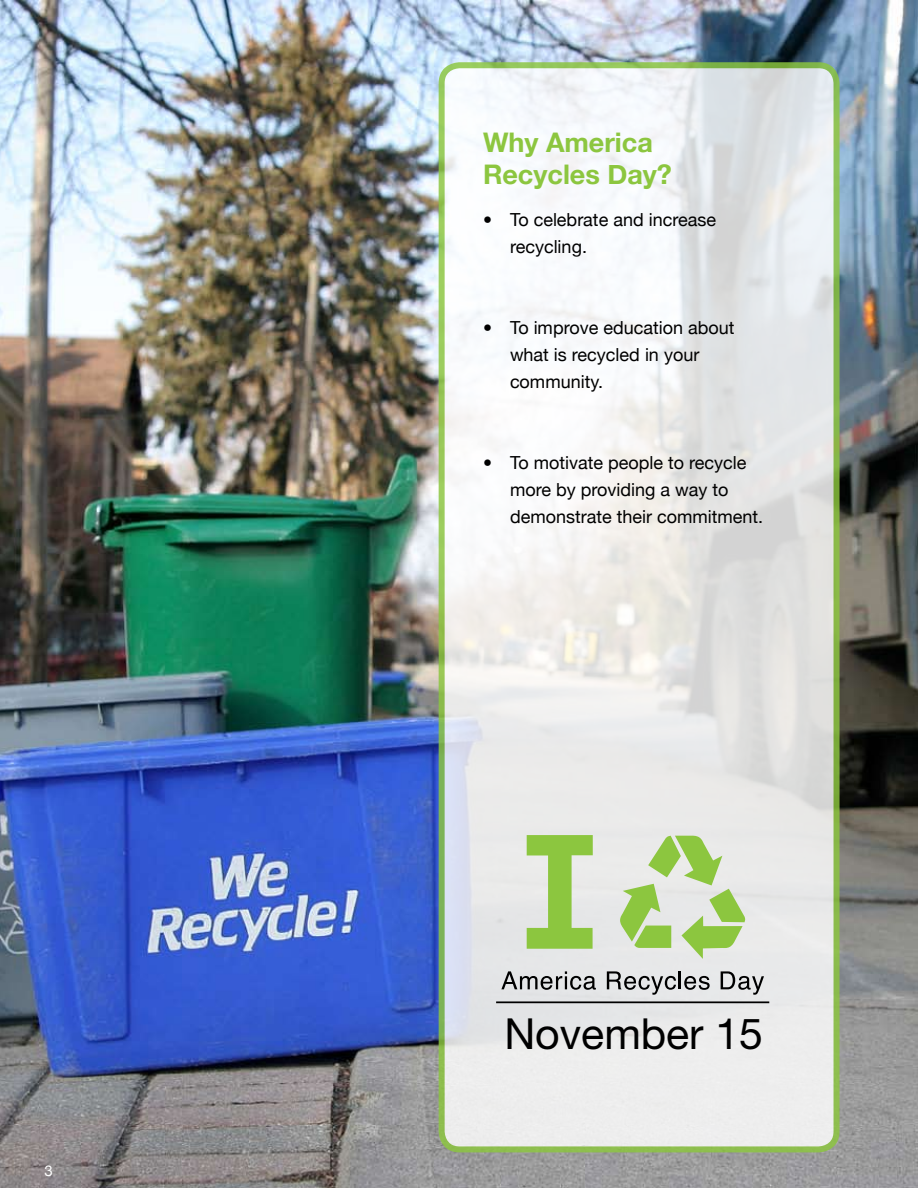
<style>
.page{position:relative;width:918px;height:1188px;background:#fff}
.page>*{position:absolute;margin:0;border:0;box-sizing:border-box;transform-origin:0 0}
.t1{font:42.9px "Helvetica Neue";color:#000}
.t2{font:700 27px/32.4px "Helvetica Neue";color:#8cc63f}
.t3{font:18px/27px "Helvetica Neue";color:#000}
.t4{font:15px "Helvetica Neue";color:#fff}
</style>
<div class="page">
<img style="left:0;top:0;width:918px;height:1188px">
<svg style="left:442px;top:65px;width:395px;height:1084px"></svg>
<div style="left:439px;top:62px;width:401px;height:1090px;border:6px solid #8cc63f;border-radius:18px"></div>
<hr style="left:496px;top:1001px;width:273px;height:2px;background:#000">
<svg style="left:620px;top:835px;width:125px;height:124px;background:#c6dba9"></svg>
<svg style="left:527px;top:835px;width:66px;height:114px;background:#b2d485"></svg>
<svg style="left:501px;top:971px;width:95px;height:19px;background:#a4a5a6"></svg>
<svg style="left:607px;top:971px;width:103px;height:24px;background:#adaeaf"></svg>
<svg style="left:721px;top:971px;width:43px;height:24px"></svg>
<p class="t4" style="left:45px;top:1162px;width:10px">3</p>
<h2 class="t2" style="left:483px;top:125px;width:190px">Why America<br>Recycles Day?</h2>
<p class="t3" style="left:510px;top:206px;width:208px;text-indent:-27px">• To celebrate and increase recycling.</p>
<p class="t3" style="left:510px;top:314px;width:226px;text-indent:-27px">• To improve education about what is recycled in your community.</p>
<p class="t3" style="left:510px;top:449px;width:255px;text-indent:-27px">• To motivate people to recycle more by providing a way to demonstrate their commitment.</p>
<h1 class="t1" style="left:504px;top:1008px;width:260px">November 15</h1>
</div>
